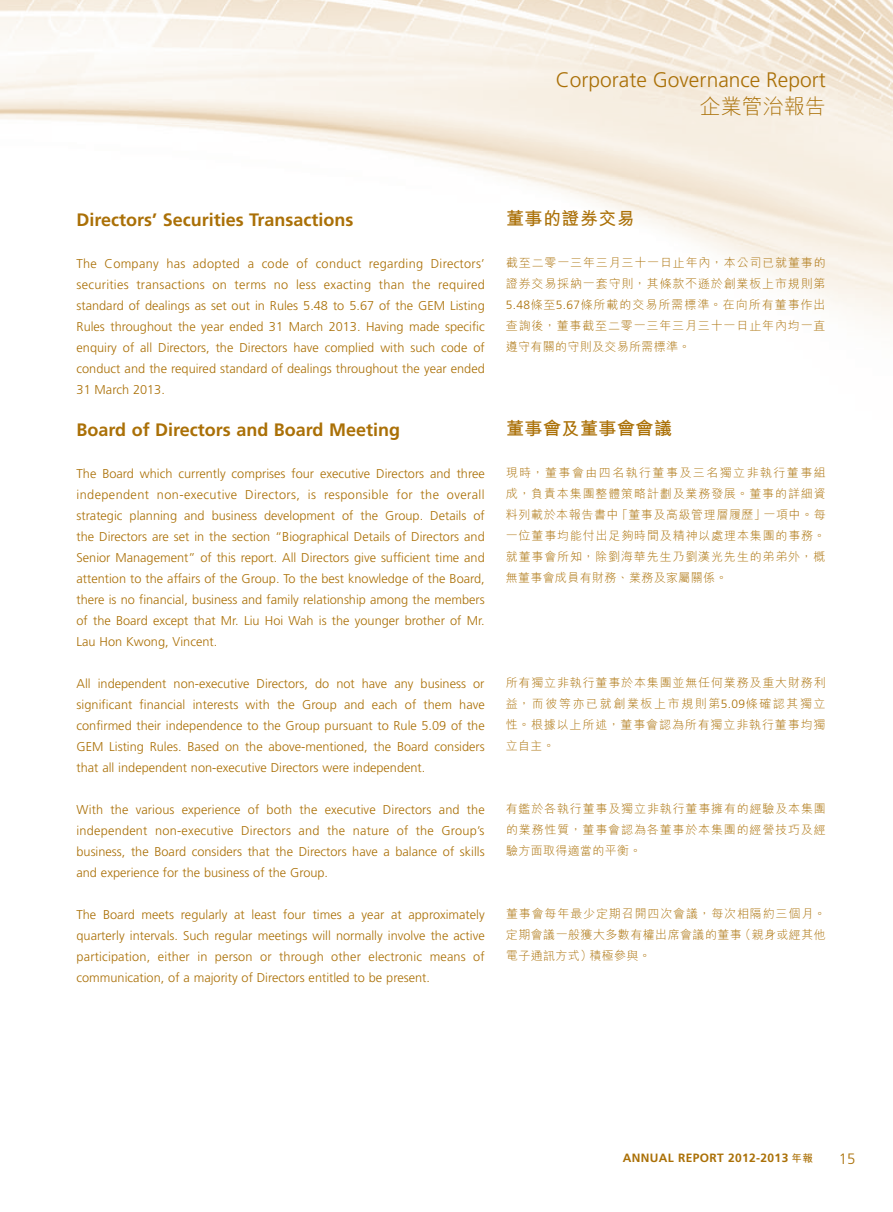
<style>
.page{position:relative;width:893px;height:1212px;background:#fff}
.page>*{position:absolute;margin:0;border:0;box-sizing:border-box;transform-origin:0 0}
.t1{font:300 21px "Frutiger LT Std";color:#aa7007}
.t2{font:300 21px "M Hei HK";color:#aa7007}
.t3{font:700 18px "Frutiger LT Std";color:#aa7007}
.t4{font:700 18px "M Hei HK";letter-spacing:.03em;color:#aa7007}
.t5{font:300 15px "Frutiger LT Std";color:#aa7007}
.t6{font:300 12.75px/21px "Frutiger LT Std";color:#aa7007;text-align:justify}
.t7{font:300 12px/21px "M Hei HK";letter-spacing:.07em;color:#aa7007;text-align:justify}
.t8{font:700 12px "Frutiger LT Std";letter-spacing:.03em;color:#aa7007}
.s1{font-family:"Frutiger LT Std"}
.s2{font-family:"M Hei HK";font-size:10.5px}
</style>
<div class="page">
<img style="left:0;top:0;width:893px;height:324px">
<h1 class="t1" style="left:556px;top:68px;width:271px">Corporate Governance Report</h1>
<h1 class="t2" style="left:700px;top:92px;width:127px">企業管治報告</h1>
<h2 class="t3" style="left:77px;top:209px;width:279px">Directors’ Securities Transactions</h2>
<p class="t6" style="left:77px;top:253px;width:410px">The Company has adopted a code of conduct regarding Directors’ securities transactions on terms no less exacting than the required standard of dealings as set out in Rules 5.48 to 5.67 of the GEM Listing Rules throughout the year ended 31 March 2013. Having made specific enquiry of all Directors, the Directors have complied with such code of conduct and the required standard of dealings throughout the year ended 31 March 2013.</p>
<h2 class="t3" style="left:77px;top:419px;width:325px">Board of Directors and Board Meeting</h2>
<p class="t6" style="left:77px;top:463px;width:410px">The Board which currently comprises four executive Directors and three independent non-executive Directors, is responsible for the overall strategic planning and business development of the Group. Details of the Directors are set in the section “Biographical Details of Directors and Senior Management” of this report. All Directors give sufficient time and attention to the affairs of the Group. To the best knowledge of the Board, there is no financial, business and family relationship among the members of the Board except that Mr. Liu Hoi Wah is the younger brother of Mr.<br>Lau Hon Kwong, Vincent.</p>
<p class="t6" style="left:77px;top:673px;width:410px">All independent non-executive Directors, do not have any business or significant financial interests with the Group and each of them have confirmed their independence to the Group pursuant to Rule 5.09 of the GEM Listing Rules. Based on the above-mentioned, the Board considers that all independent non-executive Directors were independent.</p>
<p class="t6" style="left:77px;top:799px;width:410px">With the various experience of both the executive Directors and the independent non-executive Directors and the nature of the Group’s business, the Board considers that the Directors have a balance of skills and experience for the business of the Group.</p>
<p class="t6" style="left:77px;top:904px;width:410px">The Board meets regularly at least four times a year at approximately quarterly intervals. Such regular meetings will normally involve the active participation, either in person or through other electronic means of communication, of a majority of Directors entitled to be present.</p>
<h2 class="t4" style="left:506px;top:206px;width:131px">董事的證券交易</h2>
<p class="t7" style="left:506px;top:252px;width:321px">截至二零一三年三月三十一日止年內，本公司已就董事的證券交易採納一套守則，其條款不遜於創業板上市規則第<span class="s1">5.48</span>條至<span class="s1">5.67</span>條所載的交易所需標準。在向所有董事作出查詢後，董事截至二零一三年三月三十一日止年內均一直遵守有關的守則及交易所需標準。</p>
<h2 class="t4" style="left:506px;top:416px;width:168px">董事會及董事會會議</h2>
<p class="t7" style="left:506px;top:462px;width:322px">現時，董事會由四名執行董事及三名獨立非執行董事組成，負責本集團整體策略計劃及業務發展。董事的詳細資料列載於本報告書中「董事及高級管理層履歷」一項中。每一位董事均能付出足夠時間及精神以處理本集團的事務。就董事會所知，除劉海華先生乃劉漢光先生的弟弟外，概無董事會成員有財務、業務及家屬關係。</p>
<p class="t7" style="left:506px;top:672px;width:321px">所有獨立非執行董事於本集團並無任何業務及重大財務利益，而彼等亦已就創業板上市規則第<span class="s1">5.09</span>條確認其獨立性。根據以上所述，董事會認為所有獨立非執行董事均獨立自主。</p>
<p class="t7" style="left:506px;top:798px;width:322px">有鑑於各執行董事及獨立非執行董事擁有的經驗及本集團的業務性質，董事會認為各董事於本集團的經營技巧及經驗方面取得適當的平衡。</p>
<p class="t7" style="left:506px;top:903px;width:321px">董事會每年最少定期召開四次會議，每次相隔約三個月。定期會議一般獲大多數有權出席會議的董事（親身或經其他電子通訊方式）積極參與。</p>
<p class="t8" style="left:623px;top:1151px;width:192px">ANNUAL REPORT 2012-2013 <span class="s2">年報</span></p>
<p class="t5" style="left:839px;top:1150px;width:18px">15</p>
</div>
